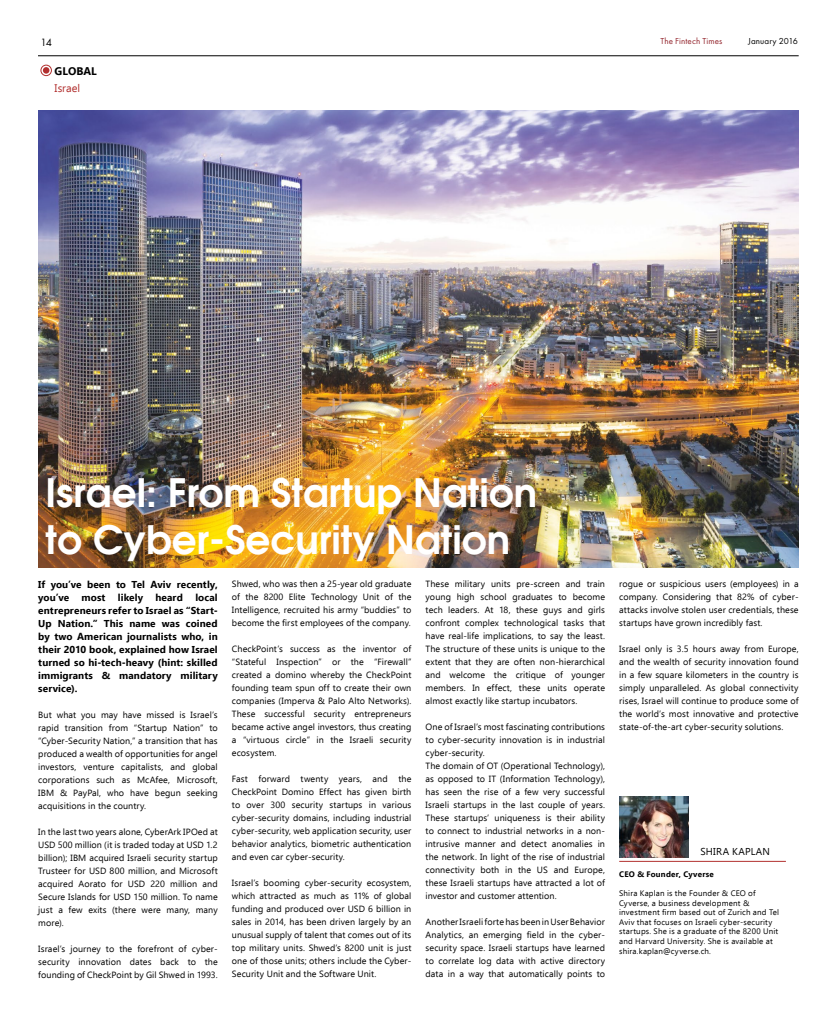
<style>
.page{position:relative;width:837px;height:1018px;background:#fff}
.page>*{position:absolute;margin:0;border:0;box-sizing:border-box;transform-origin:0 0}
.t1{font:700 39px/46.8px "AG Avalanche C";color:#fff}
.t2{font:700 11px "Ebrima";letter-spacing:-.005em;color:#000}
.t3{font:11px "Ebrima";letter-spacing:.005em;color:#b2302f}
.t4{font:11px "Futura Book C";color:#000}
.t5{font:700 10px/13px "Ebrima";letter-spacing:.01em;color:#000;text-align:justify}
.t6{font:10px "Ebrima";letter-spacing:.025em;color:#000}
.t7{font:9px/13px "Ebrima";letter-spacing:.01em;color:#000;text-align:justify}
.t8{font:9px "Futura Book C";letter-spacing:.015em;color:#94272f}
.t9{font:9px "Futura Book C";letter-spacing:.01em;color:#000}
.t10{font:8px/9.6px "Ebrima";letter-spacing:.025em;color:#000}
.t11{font:700 8px "Ebrima";letter-spacing:.03em;color:#000}
</style>
<div class="page">
<hr style="left:38px;top:55px;width:760px;height:1px;background:#000">
<img style="left:38px;top:110px;width:760px;height:457px">
<img style="left:619px;top:797px;width:68px;height:60px">
<hr style="left:619px;top:861px;width:166px;height:1px;background:#b2302f">
<div style="left:40px;top:65px;width:12px;height:11px;border:1px solid #b2302f;border-radius:50%"></div>
<div style="left:43px;top:67px;width:6px;height:7px;background:#b2302f;border-radius:50%"></div>
<p class="t4" style="left:40px;top:36px;width:13px">14</p>
<p class="t8" style="left:660px;top:36px;width:63px">The Fintech Times</p>
<p class="t9" style="left:748px;top:36px;width:51px">January 2016</p>
<p class="t2" style="left:55px;top:63px;width:44px">GLOBAL</p>
<p class="t3" style="left:55px;top:80px;width:27px">Israel</p>
<h1 class="t1" style="left:45px;top:468px;width:493px">Israel: From Startup Nation to Cyber-Security Nation</h1>
<p class="t5" style="left:38px;top:577px;width:181px">If you’ve been to Tel Aviv recently, you’ve most likely heard local entrepreneurs refer to Israel as “Start-Up Nation.” This name was coined by two American journalists who, in their 2010 book, explained how Israel turned so hi-tech-heavy (hint: skilled immigrants &amp; mandatory military service).</p>
<p class="t7" style="left:38px;top:708px;width:181px">But what you may have missed is Israel’s rapid transition from “Startup Nation” to “Cyber-Security Nation,” a transition that has produced a wealth of opportunities for angel investors, venture capitalists, and global corporations such as McAfee, Microsoft, IBM &amp; PayPal, who have begun seeking acquisitions in the country.</p>
<p class="t7" style="left:38px;top:825px;width:181px">In the last two years alone, CyberArk IPOed at USD 500 million (it is traded today at USD 1.2 billion); IBM acquired Israeli security startup Trusteer for USD 800 million, and Microsoft acquired Aorato for USD 220 million and Secure Islands for USD 150 million. To name just a few exits (there were many, many more).</p>
<p class="t7" style="left:38px;top:942px;width:181px">Israel’s journey to the forefront of cyber&shy;security innovation dates back to the founding of CheckPoint by Gil Shwed in 1993.</p>
<p class="t7" style="left:232px;top:577px;width:181px">Shwed, who was then a 25-year old graduate of the 8200 Elite Technology Unit of the Intelligence, recruited his army “buddies” to become the first employees of the company.</p>
<p class="t7" style="left:232px;top:642px;width:181px">CheckPoint’s success as the inventor of “Stateful Inspection” or the “Firewall” created a domino whereby the CheckPoint founding team spun off to create their own companies (Imperva &amp; Palo Alto Networks).<br>These successful security entrepreneurs became active angel investors, thus creating a “virtuous circle” in the Israeli security ecosystem.</p>
<p class="t7" style="left:232px;top:772px;width:181px">Fast forward twenty years, and the CheckPoint Domino Effect has given birth to over 300 security startups in various cyber-security domains, including industrial cyber-security, web application security, user behavior analytics, biometric authentication and even car cyber-security.</p>
<p class="t7" style="left:232px;top:876px;width:181px">Israel’s booming cyber-security ecosystem, which attracted as much as 11% of global funding and produced over USD 6 billion in sales in 2014, has been driven largely by an unusual supply of talent that comes out of its top military units. Shwed’s 8200 unit is just one of those units; others include the Cyber-Security Unit and the Software Unit.</p>
<p class="t7" style="left:425px;top:577px;width:181px">These military units pre-screen and train young high school graduates to become tech leaders. At 18, these guys and girls confront complex technological tasks that have real-life implications, to say the least.<br>The structure of these units is unique to the extent that they are often non-hierarchical and welcome the critique of younger members. In effect, these units operate almost exactly like startup incubators.</p>
<p class="t7" style="left:425px;top:720px;width:181px;text-align:left">One of Israel’s most fascinating contributions to cyber-security innovation is in industrial cyber-security.<br>The domain of OT (Operational Technology), as opposed to IT (Information Technology), has seen the rise of a few very successful Israeli startups in the last couple of years.<br>These startups’ uniqueness is their ability to connect to industrial networks in a non&shy;intrusive manner and detect anomalies in the network. In light of the rise of industrial connectivity both in the US and Europe, these Israeli startups have attracted a lot of investor and customer attention.</p>
<p class="t7" style="left:425px;top:915px;width:181px">Another Israeli forte has been in User Behavior Analytics, an emerging field in the cyber&shy;security space. Israeli startups have learned to correlate log data with active directory data in a way that automatically points to</p>
<p class="t7" style="left:619px;top:577px;width:181px">rogue or suspicious users (employees) in a company. Considering that 82% of cyber&shy;attacks involve stolen user credentials, these startups have grown incredibly fast.</p>
<p class="t7" style="left:619px;top:642px;width:181px">Israel only is 3.5 hours away from Europe, and the wealth of security innovation found in a few square kilometers in the country is simply unparalleled. As global connectivity rises, Israel will continue to produce some of the world’s most innovative and protective state-of-the-art cyber-security solutions.</p>
<p class="t6" style="left:700px;top:844px;width:71px">SHIRA KAPLAN</p>
<p class="t11" style="left:619px;top:868px;width:96px">CEO &amp; Founder, Cyverse</p>
<p class="t10" style="left:619px;top:888px;width:161px">Shira Kaplan is the Founder &amp; CEO of Cyverse, a business development &amp; investment firm based out of Zurich and Tel Aviv that focuses on Israeli cyber-security startups. She is a graduate of the 8200 Unit and Harvard University. She is available at shira.kaplan@cyverse.ch.</p>
</div>
